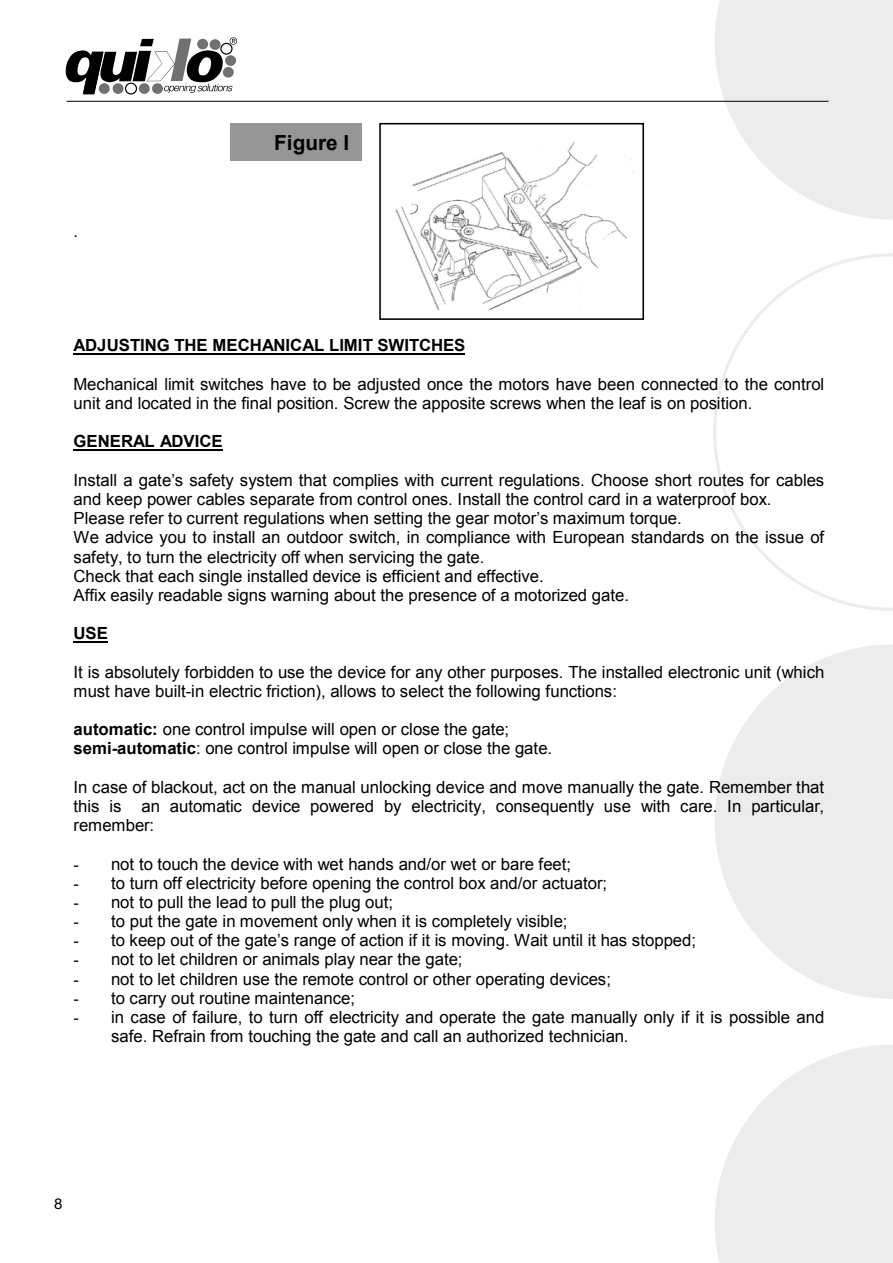
<style>
.page{position:relative;width:893px;height:1263px;background:#fff}
.page>*{position:absolute;margin:0;border:0;box-sizing:border-box;transform-origin:0 0}
.t1{font:700 20.7px "Arial";letter-spacing:.005em;color:#000}
.t2{font:16.8px/19.2px "Arial";letter-spacing:-.005em;color:#000}
.t3{font:700 16.8px "Arial";letter-spacing:-.005em;color:#000}
.s1{font-weight:700}
.s2{font-family:"Times New Roman"}
</style>
<div class="page">
<svg style="left:713px;top:253px;width:179px;height:358px"></svg>
<svg style="left:715px;top:645px;width:177px;height:354px;fill:#ececed"></svg>
<div style="left:125px;top:83px;width:12px;height:12px;border:1px solid #000;border-radius:50%"></div>
<svg style="left:66px;top:37px;width:171px;height:57px"></svg>
<hr style="left:67px;top:101px;width:762px;height:1px;background:#000">
<svg style="left:715px;top:0;width:178px;height:220px"></svg>
<svg style="left:892px;top:645px;width:1px;height:354px"></svg>
<svg style="left:715px;top:1045px;width:178px;height:218px"></svg>
<hr style="left:74px;top:353px;width:391px;height:2px;background:#000">
<hr style="left:74px;top:449px;width:149px;height:2px;background:#000">
<hr style="left:74px;top:641px;width:34px;height:2px;background:#000">
<div style="left:230px;top:124px;width:131px;height:37px;background:#969696"></div>
<div style="left:379px;top:123px;width:265px;height:197px;border:2px solid #000"></div>
<img style="left:395px;top:142px;width:238px;height:169px">
<p class="t2" style="left:74px;top:221px;width:6px">.</p>
<p class="t1" style="left:274px;top:129px;width:77px">Figure I</p>
<p class="t3" style="left:74px;top:334px;width:393px">ADJUSTING THE MECHANICAL LIMIT SWITCHES</p>
<p class="t2" style="left:74px;top:375px;width:752px">Mechanical limit switches have to be adjusted once the motors have been connected to the control unit and located in the final position. Screw the apposite screws when the leaf is on position.</p>
<p class="t3" style="left:74px;top:430px;width:151px">GENERAL ADVICE</p>
<p class="t2" style="left:74px;top:470px;width:752px">Install a gate’s safety system that complies with current regulations. Choose short routes for cables and keep power cables separate from control ones. Install the control card in a waterproof box.<br>Please refer to current regulations when setting the gear motor’s maximum torque.<br>We advice you to install an outdoor switch, in compliance with European standards on the issue of safety, to turn the electricity off when servicing the gate.<br>Check that each single installed device is efficient and effective.<br>Affix easily readable signs warning about the presence of a motorized gate.</p>
<p class="t3" style="left:74px;top:622px;width:36px">USE</p>
<p class="t2" style="left:74px;top:662px;width:752px">It is absolutely forbidden to use the device for any other purposes. The installed electronic unit (which must have built-in electric friction), allows to select the following functions:</p>
<p class="t2" style="left:74px;top:720px;width:480px"><span class="s1">automatic:</span> one control impulse will open or close the gate; <span class="s1">semi-automatic</span>: one control impulse will open or close the gate.</p>
<p class="t2" style="left:74px;top:777px;width:752px;text-align:justify">In case of blackout, act on the manual unlocking device and move manually the gate. Remember that this is an automatic device powered by electricity, consequently use with care. In particular, remember:</p>
<p class="t2" style="left:74px;top:854px;width:499px"><span class="s2">-</span> not to touch the device with wet hands and/or wet or bare feet;</p>
<p class="t2" style="left:74px;top:873px;width:535px"><span class="s2">-</span> to turn off electricity before opening the control box and/or actuator;</p>
<p class="t2" style="left:74px;top:893px;width:321px"><span class="s2">-</span> not to pull the lead to pull the plug out;</p>
<p class="t2" style="left:74px;top:912px;width:495px"><span class="s2">-</span> to put the gate in movement only when it is completely visible;</p>
<p class="t2" style="left:74px;top:931px;width:624px"><span class="s2">-</span> to keep out of the gate’s range of action if it is moving. Wait until it has stopped;</p>
<p class="t2" style="left:74px;top:950px;width:390px"><span class="s2">-</span> not to let children or animals play near the gate;</p>
<p class="t2" style="left:74px;top:969px;width:539px"><span class="s2">-</span> not to let children use the remote control or other operating devices;</p>
<p class="t2" style="left:74px;top:988px;width:283px"><span class="s2">-</span> to carry out routine maintenance;</p>
<p class="t2" style="left:111px;top:1008px;width:715px;text-indent:-38px"><span class="s2">-</span> in case of failure, to turn off electricity and operate the gate manually only if it is possible and safe. Refrain from touching the gate and call an authorized technician.</p>
</div>
